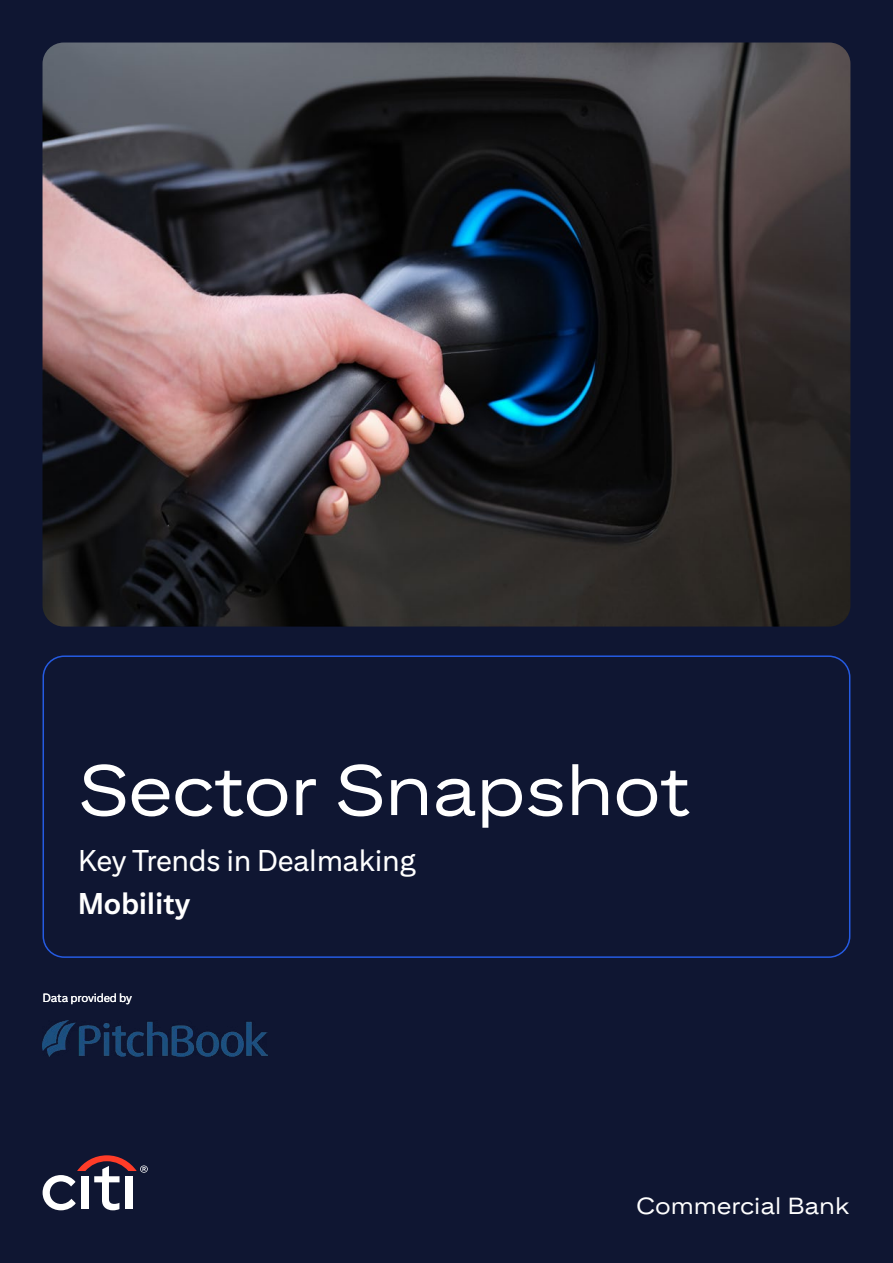
<style>
.page{position:relative;width:893px;height:1263px;background:#0f1632}
.page>*{position:absolute;margin:0;border:0;box-sizing:border-box;transform-origin:0 0}
.t1{font:70.5px "Citi Sans Display";letter-spacing:-.01em;color:#fff}
.t2{font:30px "Citi Sans Text";letter-spacing:-.01em;color:#fff}
.t3{font:700 30px "Citi Sans Text";letter-spacing:-.01em;color:#fff}
.t4{font:23.25px "Citi Sans Display";color:#fff}
.t5{font:12px "Citi Sans Text";letter-spacing:-.015em;color:#fff}
</style>
<div class="page">
<svg style="left:43px;top:1155px;width:105px;height:55px"></svg>
<img style="left:43px;top:43px;width:807px;height:583px">
<img style="left:43px;top:1021px;width:225px;height:35px">
<div style="left:43px;top:655px;width:807px;height:303px;border:2px solid #255be3;border-radius:21px"></div>
<h1 class="t1" style="left:78px;top:749px;width:614px">Sector Snapshot</h1>
<p class="t2" style="left:78px;top:843px;width:339px">Key Trends in Dealmaking</p>
<p class="t3" style="left:78px;top:886px;width:114px">Mobility</p>
<p class="t5" style="left:43px;top:991px;width:91px">Data provided by</p>
<p class="t4" style="left:636px;top:1192px;width:215px">Commercial Bank</p>
</div>
